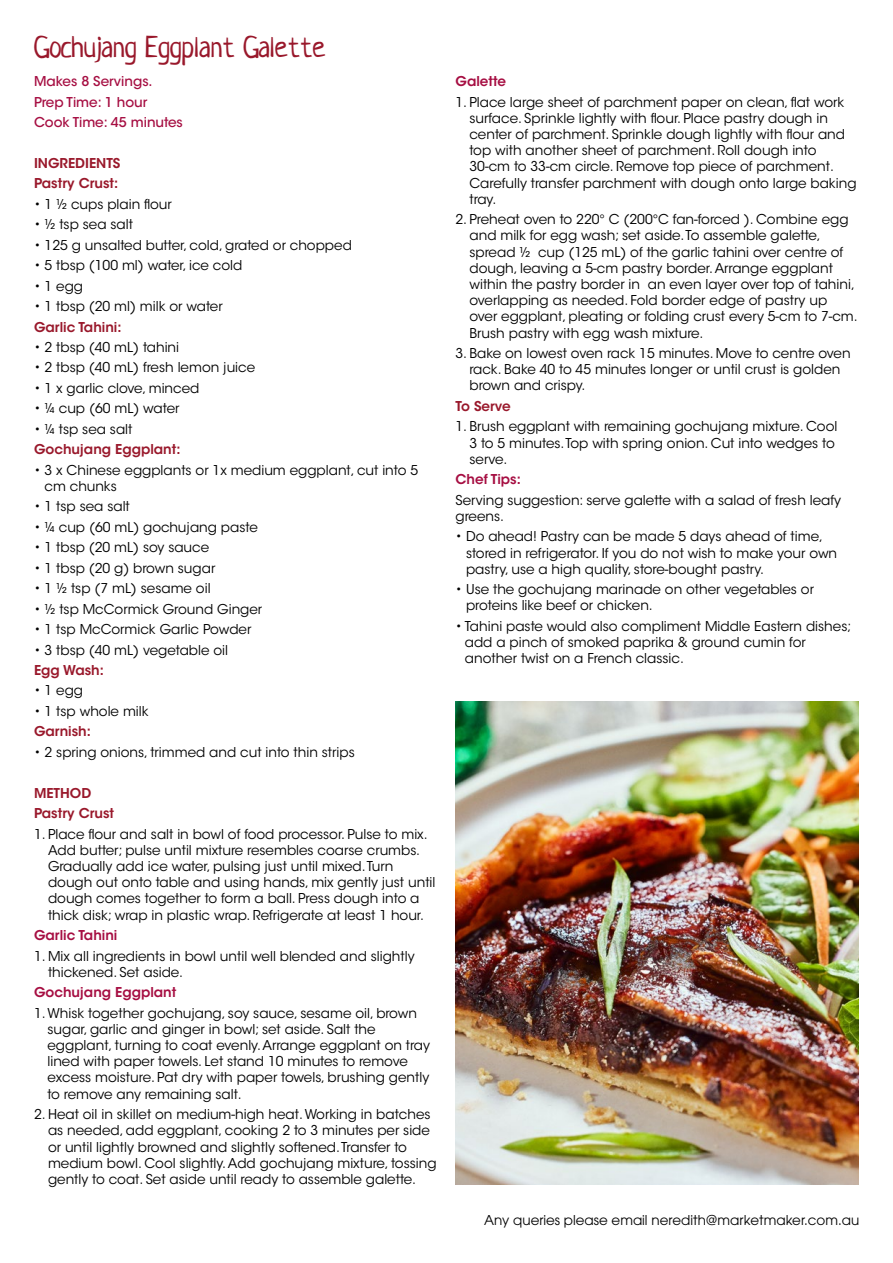
<style>
.page{position:relative;width:893px;height:1263px;background:#fff}
.page>*{position:absolute;margin:0;border:0;box-sizing:border-box;transform-origin:0 0}
.t1{font:30px "Neucha";color:#99182b}
.t2{font:13.5px/16.2px "ITC Avant Garde Std";color:#000}
.t3{font:600 13.5px/20.4px "ITC Avant Garde Std";color:#99182b}
.t4{font:13.5px "ITC Avant Garde Pro";color:#000}
.t5{font:500 13.5px/20.4px "ITC Avant Garde Std";color:#a60e42}
.t6{font:600 13.5px "ITC Avant Garde Std";color:#a60e42}
</style>
<div class="page">
<img style="left:455px;top:702px;width:404px;height:482px">
<h1 class="t1" style="left:34px;top:29px;width:293px">Gochujang Eggplant Galette</h1>
<p class="t5" style="left:34px;top:71px;width:150px">Makes 8 Servings.<br>Prep Time: 1 hour<br>Cook Time: 45 minutes</p>
<p class="t3" style="left:34px;top:153px;width:88px">INGREDIENTS<br>Pastry Crust:</p>
<p class="t2" style="left:34px;top:196px;width:139px">• 1 ½ cups plain flour</p>
<p class="t2" style="left:34px;top:216px;width:100px">• ½ tsp sea salt</p>
<p class="t2" style="left:34px;top:237px;width:319px">• 125 g unsalted butter, cold, grated or chopped</p>
<p class="t2" style="left:34px;top:257px;width:210px">• 5 tbsp (100 ml) water, ice cold</p>
<p class="t2" style="left:34px;top:278px;width:51px">• 1 egg</p>
<p class="t2" style="left:34px;top:298px;width:190px">• 1 tbsp (20 ml) milk or water</p>
<p class="t3" style="left:34px;top:316px;width:89px">Garlic Tahini:</p>
<p class="t2" style="left:34px;top:339px;width:147px">• 2 tbsp (40 mL) tahini</p>
<p class="t2" style="left:34px;top:360px;width:223px">• 2 tbsp (40 mL) fresh lemon juice</p>
<p class="t2" style="left:34px;top:380px;width:167px">• 1 x garlic clove, minced</p>
<p class="t2" style="left:34px;top:400px;width:147px">• ¼ cup (60 mL) water</p>
<p class="t2" style="left:34px;top:421px;width:100px">• ¼ tsp sea salt</p>
<p class="t3" style="left:34px;top:439px;width:148px">Gochujang Eggplant:</p>
<p class="t2" style="left:45px;top:462px;width:375px;text-indent:-11px">• 3 x Chinese eggplants or 1x medium eggplant, cut into 5 cm chunks</p>
<p class="t2" style="left:34px;top:498px;width:97px">• 1 tsp sea salt</p>
<p class="t2" style="left:34px;top:519px;width:225px">• ¼ cup (60 mL) gochujang paste</p>
<p class="t2" style="left:34px;top:539px;width:177px">• 1 tbsp (20 mL) soy sauce</p>
<p class="t2" style="left:34px;top:560px;width:183px">• 1 tbsp (20 g) brown sugar</p>
<p class="t2" style="left:34px;top:580px;width:178px">• 1 ½ tsp (7 mL) sesame oil</p>
<p class="t2" style="left:34px;top:601px;width:230px">• ½ tsp McCormick Ground Ginger</p>
<p class="t2" style="left:34px;top:621px;width:219px">• 1 tsp McCormick Garlic Powder</p>
<p class="t2" style="left:34px;top:642px;width:195px">• 3 tbsp (40 mL) vegetable oil</p>
<p class="t3" style="left:34px;top:660px;width:71px">Egg Wash:</p>
<p class="t2" style="left:34px;top:683px;width:51px">• 1 egg</p>
<p class="t2" style="left:34px;top:703px;width:116px">• 1 tsp whole milk</p>
<p class="t3" style="left:34px;top:721px;width:58px">Garnish:</p>
<p class="t2" style="left:34px;top:744px;width:322px">• 2 spring onions, trimmed and cut into thin strips</p>
<p class="t3" style="left:34px;top:782px;width:82px">METHOD<br>Pastry Crust</p>
<p class="t2" style="left:48px;top:826px;width:389px;text-indent:-14px">1. Place flour and salt in bowl of food processor. Pulse to mix.<br>Add butter; pulse until mixture resembles coarse crumbs.<br>Gradually add ice water, pulsing just until mixed. Turn dough out onto table and using hands, mix gently just until dough comes together to form a ball. Press dough into a thick disk; wrap in plastic wrap. Refrigerate at least 1 hour.</p>
<p class="t6" style="left:34px;top:927px;width:85px">Garlic Tahini</p>
<p class="t2" style="left:48px;top:948px;width:368px;text-indent:-14px">1. Mix all ingredients in bowl until well blended and slightly thickened. Set aside.</p>
<p class="t6" style="left:34px;top:984px;width:144px">Gochujang Eggplant</p>
<p class="t2" style="left:47px;top:1005px;width:384px;text-indent:-13px">1. Whisk together gochujang, soy sauce, sesame oil, brown sugar, garlic and ginger in bowl; set aside. Salt the eggplant, turning to coat evenly. Arrange eggplant on tray lined with paper towels. Let stand 10 minutes to remove excess moisture. Pat dry with paper towels, brushing gently to remove any remaining salt.</p>
<p class="t2" style="left:48px;top:1106px;width:390px;text-indent:-14px">2. Heat oil in skillet on medium-high heat. Working in batches as needed, add eggplant, cooking 2 to 3 minutes per side or until lightly browned and slightly softened. Transfer to medium bowl. Cool slightly. Add gochujang mixture, tossing gently to coat. Set aside until ready to assemble galette.</p>
<p class="t6" style="left:455px;top:73px;width:52px">Galette</p>
<p class="t2" style="left:469px;top:94px;width:389px;text-indent:-14px">1. Place large sheet of parchment paper on clean, flat work surface. Sprinkle lightly with flour. Place pastry dough in center of parchment. Sprinkle dough lightly with flour and top with another sheet of parchment. Roll dough into 30-cm to 33-cm circle. Remove top piece of parchment.<br>Carefully transfer parchment with dough onto large baking tray.</p>
<p class="t2" style="left:469px;top:211px;width:390px;text-indent:-14px">2. Preheat oven to 220° C (200°C fan-forced ). Combine egg and milk for egg wash; set aside. To assemble galette, spread ½ cup (125 mL) of the garlic tahini over centre of dough, leaving a 5-cm pastry border. Arrange eggplant within the pastry border in an even layer over top of tahini, overlapping as needed. Fold border edge of pastry up over eggplant, pleating or folding crust every 5-cm to 7-cm.<br>Brush pastry with egg wash mixture.</p>
<p class="t2" style="left:469px;top:345px;width:383px;text-indent:-14px">3. Bake on lowest oven rack 15 minutes. Move to centre oven rack. Bake 40 to 45 minutes longer or until crust is golden brown and crispy.</p>
<p class="t3" style="left:455px;top:396px;width:57px">To Serve</p>
<p class="t2" style="left:469px;top:419px;width:369px;text-indent:-14px">1. Brush eggplant with remaining gochujang mixture. Cool<br>3 to 5 minutes. Top with spring onion. Cut into wedges to serve.</p>
<p class="t6" style="left:455px;top:471px;width:67px">Chef Tips:</p>
<p class="t2" style="left:455px;top:492px;width:387px">Serving suggestion: serve galette with a salad of fresh leafy greens.</p>
<p class="t2" style="left:466px;top:528px;width:373px;text-indent:-11px">• Do ahead! Pastry can be made 5 days ahead of time, stored in refrigerator. If you do not wish to make your own pastry, use a high quality, store-bought pastry.</p>
<p class="t2" style="left:466px;top:581px;width:349px;text-indent:-11px">• Use the gochujang marinade on other vegetables or proteins like beef or chicken.</p>
<p class="t2" style="left:465px;top:618px;width:388px;text-indent:-9px">• Tahini paste would also compliment Middle Eastern dishes; add a pinch of smoked paprika &amp; ground cumin for another twist on a French classic.</p>
<p class="t4" style="left:484px;top:1212px;width:377px">Any queries please email neredith@marketmaker.com.au</p>
</div>
